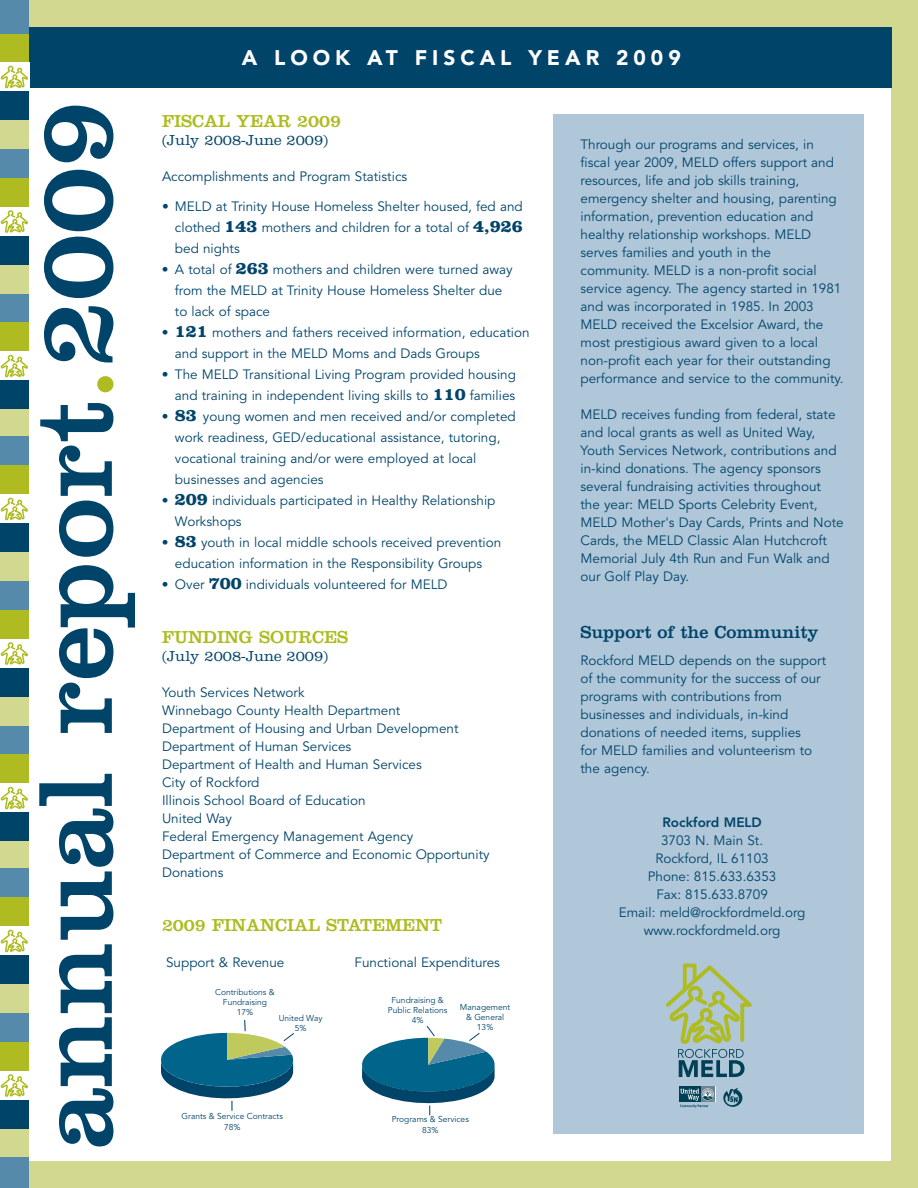
<style>
.page{position:relative;width:918px;height:1188px;background:#d2d88f}
.page>*{position:absolute;margin:0;border:0;box-sizing:border-box;transform-origin:0 0}
.t1{font:109.35px "Clarendon";color:#00446a}
.t2{font:900 21px "Avenir";letter-spacing:.235em;color:#fff}
.t3{font:18px "Clarendon";color:#aebc21}
.t4{font:18px "Clarendon";color:#00446a}
.t5{font:300 15px "Clarendon";color:#00446a}
.t6{font:13.5px/18px "Avenir";color:#00446a}
.t7{font:800 13.5px "Avenir";color:#00446a}
.t8{font:8.4px/10.2px "Avenir";color:#00446a;text-align:center}
.s1{color:#aebc21}
.s2{font-family:"Clarendon";font-weight:700;font-size:18px}
</style>
<div class="page">
<div style="left:0;top:27px;width:891px;height:1134px;background:#fff"></div>
<div style="left:554px;top:115px;width:310px;height:1019px;background:#b0c7d9"></div>
<div style="left:27px;top:27px;width:864px;height:61px;background:#00446a"></div>
<svg style="left:666px;top:964px;width:86px;height:113px"></svg>
<svg style="left:723px;top:1088px;width:19px;height:19px"></svg>
<div style="left:700px;top:1087px;width:15px;height:15px;background:#718494"></div>
<div style="left:702px;top:1088px;width:12px;height:12px;background:#b1bbc3;border-radius:50%"></div>
<svg style="left:679px;top:1087px;width:21px;height:15px"></svg>
<svg style="left:680px;top:1089px;width:34px;height:19px"></svg>
<svg style="left:362px;top:1026px;width:133px;height:89px"></svg>
<svg style="left:161px;top:1020px;width:133px;height:91px"></svg>
<div style="left:0;top:409px;width:29px;height:29px;background:#d2d88f"></div>
<div style="left:0;top:380px;width:29px;height:29px;background:#00446a"></div>
<div style="left:0;top:322px;width:29px;height:29px;background:#aebc21"></div>
<div style="left:0;top:294px;width:29px;height:28px;background:#568aab"></div>
<div style="left:0;top:265px;width:29px;height:29px;background:#d2d88f"></div>
<div style="left:0;top:236px;width:29px;height:29px;background:#00446a"></div>
<div style="left:0;top:178px;width:29px;height:29px;background:#aebc21"></div>
<div style="left:0;top:33px;width:29px;height:29px;background:#aebc21"></div>
<div style="left:0;top:149px;width:29px;height:29px;background:#568aab"></div>
<div style="left:0;top:0;width:29px;height:33px;background:#568aab"></div>
<div style="left:0;top:120px;width:29px;height:29px;background:#d2d88f"></div>
<div style="left:0;top:91px;width:29px;height:29px;background:#00446a"></div>
<svg style="left:1px;top:356px;width:27px;height:21px"></svg>
<svg style="left:1px;top:211px;width:27px;height:22px"></svg>
<div style="left:0;top:62px;width:29px;height:29px;background:#fff"></div>
<svg style="left:1px;top:66px;width:27px;height:22px"></svg>
<div style="left:0;top:841px;width:29px;height:29px;background:#d2d88f"></div>
<div style="left:0;top:812px;width:29px;height:29px;background:#00446a"></div>
<div style="left:0;top:754px;width:29px;height:29px;background:#aebc21"></div>
<div style="left:0;top:726px;width:29px;height:28px;background:#568aab"></div>
<div style="left:0;top:697px;width:29px;height:29px;background:#d2d88f"></div>
<div style="left:0;top:668px;width:29px;height:29px;background:#00446a"></div>
<div style="left:0;top:610px;width:29px;height:29px;background:#aebc21"></div>
<div style="left:0;top:465px;width:29px;height:29px;background:#aebc21"></div>
<div style="left:0;top:581px;width:29px;height:29px;background:#568aab"></div>
<div style="left:0;top:436px;width:29px;height:29px;background:#568aab"></div>
<div style="left:0;top:552px;width:29px;height:29px;background:#d2d88f"></div>
<div style="left:0;top:523px;width:29px;height:29px;background:#00446a"></div>
<svg style="left:1px;top:788px;width:27px;height:21px"></svg>
<svg style="left:1px;top:643px;width:27px;height:22px"></svg>
<div style="left:0;top:1129px;width:29px;height:29px;background:#d2d88f"></div>
<div style="left:0;top:1100px;width:29px;height:29px;background:#00446a"></div>
<div style="left:0;top:1042px;width:29px;height:29px;background:#aebc21"></div>
<div style="left:0;top:1013px;width:29px;height:29px;background:#568aab"></div>
<div style="left:0;top:984px;width:29px;height:29px;background:#d2d88f"></div>
<div style="left:0;top:955px;width:29px;height:29px;background:#00446a"></div>
<div style="left:0;top:897px;width:29px;height:29px;background:#aebc21"></div>
<div style="left:0;top:868px;width:29px;height:29px;background:#568aab"></div>
<div style="left:0;top:1158px;width:29px;height:30px;background:#568aab"></div>
<svg style="left:1px;top:1075px;width:27px;height:22px"></svg>
<svg style="left:1px;top:930px;width:27px;height:22px"></svg>
<svg style="left:1px;top:498px;width:27px;height:22px"></svg>
<h1 class="t1" style="left:39px;top:1149px;width:1050px;rotate:-90deg">annual report<span class="s1">.</span>2009</h1>
<p class="t8" style="left:56px;top:998px;width:52px">Management</p>
<h2 class="t2" style="left:242px;top:49px;width:440px">A LOOK AT FISCAL YEAR 2009</h2>
<h3 class="t3" style="left:162px;top:115px;width:181px">FISCAL YEAR 2009</h3>
<p class="t5" style="left:162px;top:135px;width:168px">(July 2008-June 2009)</p>
<p class="t6" style="left:162px;top:168px;width:247px">Accomplishments and Program Statistics</p>
<p class="t6" style="left:175px;top:197px;width:349px;line-height:21px;text-align:justify;text-indent:-13px">• MELD at Trinity House Homeless Shelter housed, fed and clothed <span class="s2">143</span> mothers and children for a total of <span class="s2">4,926 </span>bed nights</p>
<p class="t6" style="left:175px;top:260px;width:339px;line-height:21px;text-indent:-13px">• A total of <span class="s2">263</span> mothers and children were turned away from the MELD at Trinity House Homeless Shelter due to lack of space</p>
<p class="t6" style="left:175px;top:323px;width:356px;line-height:21px;text-indent:-13px">• <span class="s2">121</span> mothers and fathers received information, education and support in the MELD Moms and Dads Groups</p>
<p class="t6" style="left:162px;top:365px;width:355px;line-height:21px;text-align:right">• The MELD Transitional Living Program provided housing and training in independent living skills to <span class="s2">110</span> families</p>
<p class="t6" style="left:175px;top:407px;width:342px;line-height:21px;text-indent:-13px">• <span class="s2">83</span> young women and men received and/or completed work readiness, GED/educational assistance, tutoring, vocational training and/or were employed at local businesses and agencies</p>
<p class="t6" style="left:175px;top:491px;width:322px;line-height:21px;text-indent:-13px">• <span class="s2">209</span> individuals participated in Healthy Relationship<br>Workshops</p>
<p class="t6" style="left:162px;top:533px;width:341px;line-height:21px;text-align:center">• <span class="s2">83</span> youth in local middle schools received prevention education information in the Responsibility Groups</p>
<p class="t6" style="left:162px;top:576px;width:287px">• Over <span class="s2">700</span> individuals volunteered for MELD</p>
<h3 class="t3" style="left:162px;top:631px;width:188px">FUNDING SOURCES</h3>
<p class="t5" style="left:162px;top:651px;width:168px">(July 2008-June 2009)</p>
<p class="t6" style="left:162px;top:684px;width:329px">Youth Services Network<br>Winnebago County Health Department<br>Department of Housing and Urban Development<br>Department of Human Services<br>Department of Health and Human Services<br>City of Rockford<br>Illinois School Board of Education<br>United Way<br>Federal Emergency Management Agency<br>Department of Commerce and Economic Opportunity<br>Donations</p>
<h3 class="t3" style="left:162px;top:919px;width:282px">2009 FINANCIAL STATEMENT</h3>
<p class="t6" style="left:166px;top:954px;width:120px">Support &amp; Revenue</p>
<p class="t6" style="left:355px;top:954px;width:147px">Functional Expenditures</p>
<p class="t8" style="left:215px;top:987px;width:61px">Contributions &amp;<br>Fundraising<br>17%</p>
<p class="t8" style="left:279px;top:1013px;width:45px">United Way<br>5%</p>
<p class="t8" style="left:182px;top:1112px;width:103px">Grants &amp; Service Contracts<br>78%</p>
<p class="t8" style="left:388px;top:996px;width:61px">Fundraising &amp;<br>Public Relations<br>4%</p>
<p class="t8" style="left:460px;top:1002px;width:52px">Management &amp; General<br>13%</p>
<p class="t8" style="left:392px;top:1115px;width:79px">Programs &amp; Services<br>83%</p>
<p class="t6" style="left:580px;top:136px;width:265px">Through our programs and services, in fiscal year 2009, MELD offers support and resources, life and job skills training, emergency shelter and housing, parenting information, prevention education and healthy relationship workshops. MELD serves families and youth in the community. MELD is a non-profit social service agency. The agency started in 1981 and was incorporated in 1985. In 2003<br>MELD received the Excelsior Award, the most prestigious award given to a local non-profit each year for their outstanding performance and service to the community.</p>
<p class="t6" style="left:580px;top:406px;width:265px">MELD receives funding from federal, state and local grants as well as United Way, Youth Services Network, contributions and in-kind donations. The agency sponsors several fundraising activities throughout the year: MELD Sports Celebrity Event, MELD Mother's Day Cards, Prints and Note Cards, the MELD Classic Alan Hutchcroft Memorial July 4th Run and Fun Walk and our Golf Play Day.</p>
<h3 class="t4" style="left:580px;top:626px;width:240px">Support of the Community</h3>
<p class="t6" style="left:580px;top:652px;width:247px">Rockford MELD depends on the support of the community for the success of our programs with contributions from businesses and individuals, in-kind donations of needed items, supplies<br>for MELD families and volunteerism to the agency.</p>
<p class="t7" style="left:662px;top:816px;width:101px">Rockford MELD</p>
<p class="t6" style="left:619px;top:832px;width:188px;text-align:center">3703 N. Main St.<br>Rockford, IL 61103<br>Phone: 815.633.6353<br>Fax: 815.633.8709<br>Email: meld@rockfordmeld.org www.rockfordmeld.org</p>
</div>
